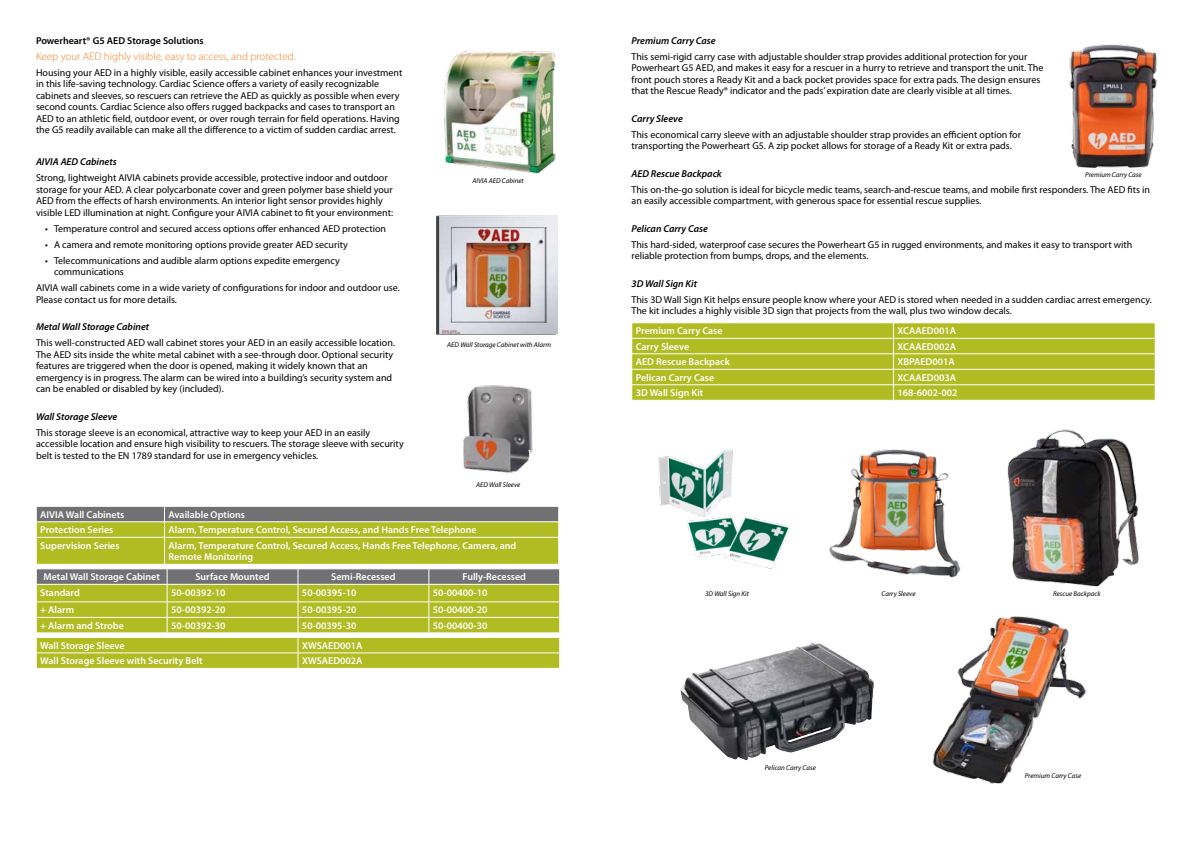
<style>
.page{position:relative;width:1191px;height:842px;background:#fff}
.page>*{position:absolute;margin:0;border:0;box-sizing:border-box;transform-origin:0 0}
.t1{font:300 11px "Myriad Pro";color:#f58025}
.t2{font:10px/11.5px "Myriad Pro";color:#000}
.t3{font:600 10px/11.5px "Myriad Pro";color:#fff}
.t4{font:italic 600 10px "Myriad Pro";color:#000}
.t5{font:600 10px "Myriad Pro";color:#000}
.t6{font:italic 7px "Myriad Pro";color:#000}
</style>
<div class="page">
<svg style="left:36px;top:506px;width:524px;height:162px;background:#aeb64a"></svg>
<svg style="left:632px;top:324px;width:523px;height:76px;background:#b2be29"></svg>
<hr style="left:631px;top:338px;width:262px;height:1px;background:#fff">
<hr style="left:893px;top:338px;width:262px;height:1px;background:#fff">
<hr style="left:631px;top:354px;width:262px;height:1px;background:#fff">
<hr style="left:893px;top:354px;width:262px;height:1px;background:#fff">
<hr style="left:631px;top:369px;width:262px;height:1px;background:#fff">
<hr style="left:893px;top:369px;width:262px;height:1px;background:#fff">
<hr style="left:631px;top:385px;width:262px;height:1px;background:#fff">
<hr style="left:893px;top:385px;width:262px;height:1px;background:#fff">
<svg style="left:631px;top:323px;width:1px;height:77px"></svg>
<svg style="left:893px;top:324px;width:1px;height:76px"></svg>
<svg style="left:1155px;top:323px;width:1px;height:77px"></svg>
<img style="left:443px;top:51px;width:113px;height:123px">
<div style="left:436px;top:215px;width:119px;height:120px;background:#404040"></div>
<img style="left:439px;top:215px;width:118px;height:119px">
<img style="left:1069px;top:44px;width:89px;height:124px">
<img style="left:1007px;top:429px;width:132px;height:158px">
<img style="left:829px;top:449px;width:132px;height:129px">
<img style="left:658px;top:449px;width:132px;height:120px">
<img style="left:463px;top:386px;width:70px;height:87px">
<img style="left:932px;top:616px;width:154px;height:167px">
<img style="left:680px;top:642px;width:194px;height:118px">
<p class="t5" style="left:36px;top:34px;width:169px">Powerheart® G5 AED Storage Solutions</p>
<p class="t1" style="left:36px;top:49px;width:261px">Keep your AED highly visible, easy to access, and protected.</p>
<p class="t2" style="left:36px;top:66px;width:368px">Housing your AED in a highly visible, easily accessible cabinet enhances your investment in this life-saving technology. Cardiac Science offers a variety of easily recognizable cabinets and sleeves, so rescuers can retrieve the AED as quickly as possible when every second counts. Cardiac Science also offers rugged backpacks and cases to transport an AED to an athletic field, outdoor event, or over rough terrain for field operations. Having the G5 readily available can make all the difference to a victim of sudden cardiac arrest.</p>
<p class="t4" style="left:36px;top:155px;width:82px">AIVIA AED Cabinets</p>
<p class="t2" style="left:36px;top:172px;width:359px">Strong, lightweight AIVIA cabinets provide accessible, protective indoor and outdoor storage for your AED. A clear polycarbonate cover and green polymer base shield your AED from the effects of harsh environments. An interior light sensor provides highly visible LED illumination at night. Configure your AIVIA cabinet to fit your environment:</p>
<p class="t2" style="left:45px;top:222px;width:342px">• Temperature control and secured access options offer enhanced AED protection</p>
<p class="t2" style="left:45px;top:238px;width:304px">• A camera and remote monitoring options provide greater AED security</p>
<p class="t2" style="left:54px;top:254px;width:287px;text-indent:-9px">• Telecommunications and audible alarm options expedite emergency communications</p>
<p class="t2" style="left:36px;top:282px;width:365px">AIVIA wall cabinets come in a wide variety of configurations for indoor and outdoor use.<br>Please contact us for more details.</p>
<p class="t4" style="left:36px;top:320px;width:115px">Metal Wall Storage Cabinet</p>
<p class="t2" style="left:36px;top:337px;width:360px">This well-constructed AED wall cabinet stores your AED in an easily accessible location.<br>The AED sits inside the white metal cabinet with a see-through door. Optional security features are triggered when the door is opened, making it widely known that an emergency is in progress. The alarm can be wired into a building’s security system and can be enabled or disabled by key (included).</p>
<p class="t4" style="left:36px;top:410px;width:83px">Wall Storage Sleeve</p>
<p class="t2" style="left:36px;top:426px;width:369px">This storage sleeve is an economical, attractive way to keep your AED in an easily accessible location and ensure high visibility to rescuers. The storage sleeve with security belt is tested to the EN 1789 standard for use in emergency vehicles.</p>
<p class="t6" style="left:472px;top:176px;width:53px">AIVIA AED Cabinet</p>
<p class="t6" style="left:447px;top:340px;width:105px">AED Wall Storage Cabinet with Alarm</p>
<p class="t6" style="left:476px;top:480px;width:46px">AED Wall Sleeve</p>
<p class="t3" style="left:40px;top:508px;width:86px">AIVIA Wall Cabinets</p>
<p class="t3" style="left:168px;top:508px;width:78px">Available Options</p>
<p class="t3" style="left:40px;top:524px;width:75px">Protection Series</p>
<p class="t3" style="left:168px;top:524px;width:310px">Alarm, Temperature Control, Secured Access, and Hands Free Telephone</p>
<p class="t3" style="left:40px;top:539px;width:81px">Supervision Series</p>
<p class="t3" style="left:168px;top:539px;width:349px">Alarm, Temperature Control, Secured Access, Hands Free Telephone, Camera, and<br>Remote Monitoring</p>
<p class="t3" style="left:43px;top:571px;width:118px">Metal Wall Storage Cabinet</p>
<p class="t3" style="left:195px;top:571px;width:76px">Surface Mounted</p>
<p class="t3" style="left:331px;top:571px;width:66px">Semi-Recessed</p>
<p class="t3" style="left:462px;top:571px;width:65px">Fully-Recessed</p>
<p class="t3" style="left:40px;top:586px;width:41px">Standard</p>
<p class="t3" style="left:171px;top:586px;width:56px">50-00392-10</p>
<p class="t3" style="left:302px;top:586px;width:56px">50-00395-10</p>
<p class="t3" style="left:433px;top:586px;width:56px">50-00400-10</p>
<p class="t3" style="left:40px;top:604px;width:36px">+ Alarm</p>
<p class="t3" style="left:171px;top:604px;width:56px">50-00392-20</p>
<p class="t3" style="left:302px;top:604px;width:56px">50-00395-20</p>
<p class="t3" style="left:433px;top:604px;width:56px">50-00400-20</p>
<p class="t3" style="left:40px;top:619px;width:85px">+ Alarm and Strobe</p>
<p class="t3" style="left:171px;top:619px;width:56px">50-00392-30</p>
<p class="t3" style="left:302px;top:619px;width:56px">50-00395-30</p>
<p class="t3" style="left:433px;top:619px;width:56px">50-00400-30</p>
<p class="t3" style="left:40px;top:639px;width:86px">Wall Storage Sleeve</p>
<p class="t3" style="left:302px;top:639px;width:62px">XWSAED001A</p>
<p class="t3" style="left:40px;top:655px;width:164px">Wall Storage Sleeve with Security Belt</p>
<p class="t3" style="left:302px;top:655px;width:62px">XWSAED002A</p>
<p class="t4" style="left:631px;top:34px;width:86px">Premium Carry Case</p>
<p class="t2" style="left:631px;top:50px;width:413px">This semi-rigid carry case with adjustable shoulder strap provides additional protection for your Powerheart G5 AED, and makes it easy for a rescuer in a hurry to retrieve and transport the unit. The front pouch stores a Ready Kit and a back pocket provides space for extra pads. The design ensures that the Rescue Ready® indicator and the pads’ expiration date are clearly visible at all times.</p>
<p class="t4" style="left:631px;top:112px;width:53px">Carry Sleeve</p>
<p class="t2" style="left:631px;top:128px;width:391px">This economical carry sleeve with an adjustable shoulder strap provides an efficient option for transporting the Powerheart G5. A zip pocket allows for storage of a Ready Kit or extra pads.</p>
<p class="t4" style="left:631px;top:167px;width:92px">AED Rescue Backpack</p>
<p class="t2" style="left:631px;top:183px;width:520px">This on-the-go solution is ideal for bicycle medic teams, search-and-rescue teams, and mobile first responders. The AED fits in an easily accessible compartment, with generous space for essential rescue supplies.</p>
<p class="t4" style="left:631px;top:222px;width:78px">Pelican Carry Case</p>
<p class="t2" style="left:631px;top:238px;width:502px">This hard-sided, waterproof case secures the Powerheart G5 in rugged environments, and makes it easy to transport with reliable protection from bumps, drops, and the elements.</p>
<p class="t4" style="left:631px;top:277px;width:67px">3D Wall Sign Kit</p>
<p class="t2" style="left:631px;top:293px;width:522px">This 3D Wall Sign Kit helps ensure people know where your AED is stored when needed in a sudden cardiac arrest emergency.<br>The kit includes a highly visible 3D sign that projects from the wall, plus two window decals.</p>
<p class="t3" style="left:636px;top:325px;width:88px">Premium Carry Case</p>
<p class="t3" style="left:897px;top:325px;width:60px">XCAAED001A</p>
<p class="t3" style="left:636px;top:340px;width:55px">Carry Sleeve</p>
<p class="t3" style="left:897px;top:340px;width:60px">XCAAED002A</p>
<p class="t3" style="left:636px;top:356px;width:95px">AED Rescue Backpack</p>
<p class="t3" style="left:897px;top:356px;width:59px">XBPAED001A</p>
<p class="t3" style="left:636px;top:371px;width:80px">Pelican Carry Case</p>
<p class="t3" style="left:897px;top:371px;width:60px">XCAAED003A</p>
<p class="t3" style="left:636px;top:387px;width:69px">3D Wall Sign Kit</p>
<p class="t3" style="left:897px;top:387px;width:61px">168-6002-002</p>
<p class="t6" style="left:1085px;top:170px;width:58px">Premium Carry Case</p>
<p class="t6" style="left:705px;top:589px;width:45px">3D Wall Sign Kit</p>
<p class="t6" style="left:881px;top:589px;width:35px">Carry Sleeve</p>
<p class="t6" style="left:1053px;top:589px;width:49px">Rescue Backpack</p>
<p class="t6" style="left:765px;top:763px;width:53px">Pelican Carry Case</p>
<p class="t6" style="left:1024px;top:772px;width:58px">Premium Carry Case</p>
</div>
